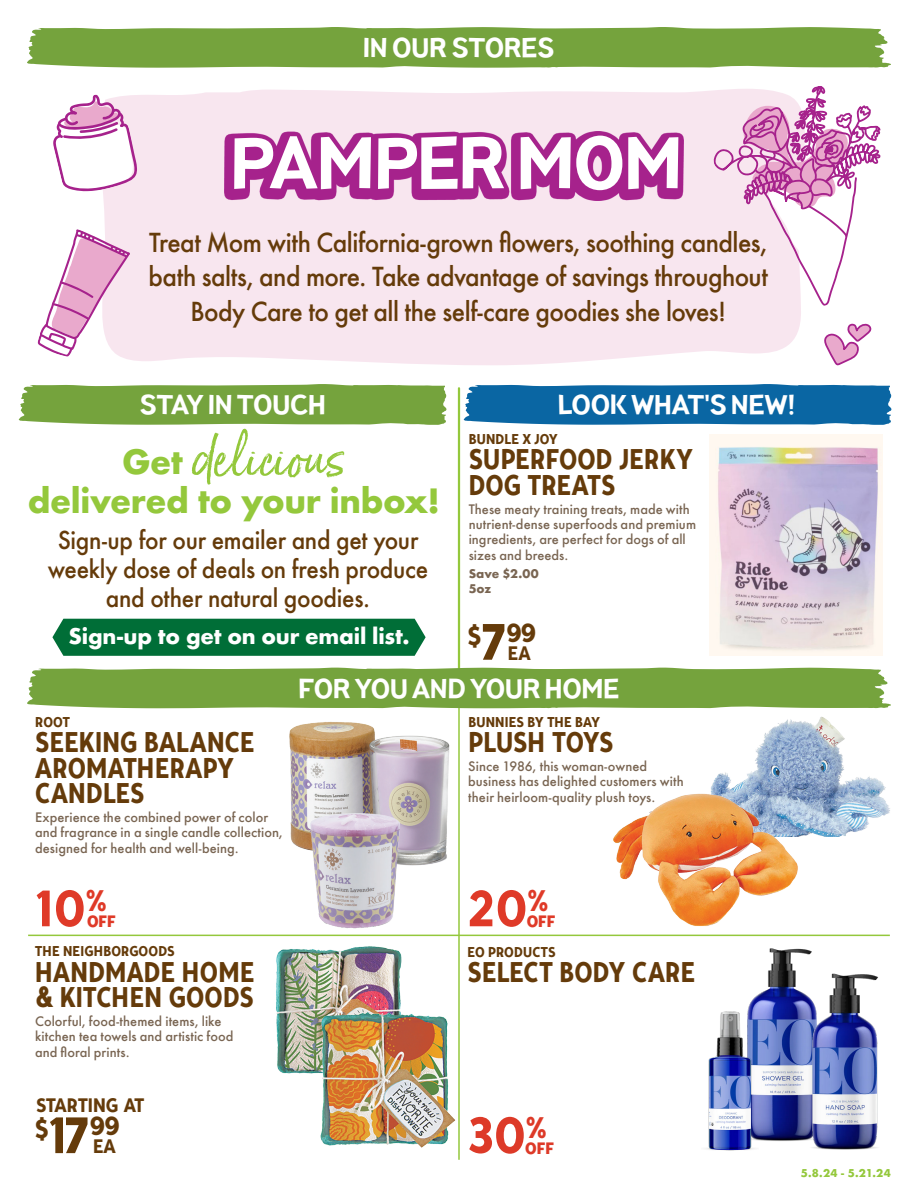
<style>
.page{position:relative;width:918px;height:1188px;background:#fff}
.page>*{position:absolute;margin:0;border:0;box-sizing:border-box;transform-origin:0 0}
.t1{font:700 71.85px "Pines";letter-spacing:-.01em;color:#fff}
.t2{font:51px "Tide Sans Cond 500 Dudette";color:#df3a28}
.t3{font:51px "Tide Sans Cond 500 Dudette";color:#dd3a28}
.reg_retail_size{font:50.85px "Born Ready";letter-spacing:-.005em;color:#94c83c}
.reg_retail_size-2{font:700 32.55px "Futura";letter-spacing:-.01em;color:#94c83c}
.product_name{font:28.5px/25.5px "Tide Sans Cond 500 Dudette";letter-spacing:.005em;color:#653b0a;scale:.94 1}
.brand{font:28.5px/25.5px "Tide Sans Cond 500 Dudette";letter-spacing:.005em;color:#653b0a;scale:.94 1}
.t4{font:700 27px "Pines";letter-spacing:-.005em;color:#fff}
.t5{font:26.25px "Tide Sans Cond 500 Dudette";color:#653b0a}
.t6{font:500 25.5px/34.5px "Futura";letter-spacing:-.025em;color:#653b0a;text-align:center;scale:.95 1}
.t7{font:500 24px/28.8px "Futura";letter-spacing:-.01em;color:#653b0a;text-align:center;scale:.94 1}
.reg_retail_size-3{font:700 21px "Futura";letter-spacing:-.01em;color:#fff}
.t8{font:19.5px "Tide Sans Cond 500 Dudette";color:#653b0a}
.t9{font:16.5px "Tide Sans Cond 600 Bunny";color:#df3a28}
.t10{font:16.5px "Tide Sans Cond 600 Bunny";color:#dd3a28}
.brand-2{font:14.25px "Tide Sans Cond 500 Dudette";letter-spacing:.01em;color:#653b0a}
.description{font:500 12.75px/15.3px "Futura";letter-spacing:.005em;color:#796552}
.description-2{font:700 11.7px/15px "Futura";color:#796552}
.t11{font:700 10.5px "Futura";color:#94c83c}
.s1{font-family:"Futura";font-weight:700;font-size:32.55px}
.s2{font-size:51px}
</style>
<div class="page">
<img style="left:709px;top:435px;width:174px;height:221px">
<hr style="left:28px;top:935px;width:862px;height:1px;background:#94c83c">
<hr style="left:458px;top:388px;width:2px;height:284px;background:#94c83c">
<hr style="left:458px;top:689px;width:2px;height:471px;background:#94c83c">
<div style="left:52px;top:619px;width:374px;height:37px;background:#006e37"></div>
<img style="left:707px;top:708px;width:183px;height:128px">
<img style="left:276px;top:946px;width:126px;height:128px">
<img style="left:289px;top:708px;width:177px;height:171px">
<img style="left:310px;top:1011px;width:146px;height:137px">
<img style="left:613px;top:784px;width:210px;height:142px">
<img style="left:310px;top:812px;width:89px;height:117px">
<img style="left:748px;top:948px;width:64px;height:193px">
<img style="left:803px;top:970px;width:75px;height:180px">
<img style="left:706px;top:1009px;width:53px;height:142px">
<div style="left:103px;top:89px;width:698px;height:276px;background:#f8e6ef"></div>
<div style="left:225px;top:131px;width:459px;height:70px;background:#a6228c"></div>
<svg style="left:53px;top:94px;width:84px;height:97px"></svg>
<svg style="left:713px;top:86px;width:168px;height:220px"></svg>
<svg style="left:38px;top:229px;width:92px;height:128px"></svg>
<svg style="left:824px;top:324px;width:47px;height:41px"></svg>
<svg style="left:27px;top:27px;width:864px;height:41px;background:#7da849"></svg>
<svg style="left:19px;top:384px;width:428px;height:41px;background:#7ea94a"></svg>
<svg style="left:27px;top:667px;width:864px;height:41px;background:#7da849"></svg>
<svg style="left:464px;top:384px;width:428px;height:41px;background:#1a70a9"></svg>
<p class="t4" style="left:363px;top:29px;width:193px">IN OUR STORES</p>
<p class="t1" style="left:231px;top:114px;width:453px">PAMPER MOM</p>
<p class="t6" style="left:149px;top:225px;width:654px">Treat Mom with California-grown flowers, soothing candles, bath salts, and more. Take advantage of savings throughout<br>Body Care to get all the self-care goodies she loves!</p>
<p class="t4" style="left:139px;top:386px;width:188px">STAY IN TOUCH</p>
<p class="reg_retail_size" style="left:122px;top:427px;width:225px"><span class="s1">Get</span> delicious</p>
<p class="reg_retail_size-2" style="left:28px;top:478px;width:414px">delivered to your inbox!</p>
<p class="t7" style="left:48px;top:526px;width:406px">Sign-up for our emailer and get your weekly dose of deals on fresh produce and other natural goodies.</p>
<p class="reg_retail_size-3" style="left:69px;top:621px;width:342px">Sign-up to get on our email list.</p>
<p class="t4" style="left:558px;top:386px;width:239px">LOOK WHAT'S NEW!</p>
<p class="brand-2" style="left:469px;top:430px;width:91px">BUNDLE X JOY</p>
<p class="brand" style="left:469px;top:448px;width:240px">SUPERFOOD JERKY<br>DOG TREATS</p>
<p class="description" style="left:469px;top:501px;width:229px">These meaty training treats, made with nutrient-dense superfoods and premium ingredients, are perfect for dogs of all sizes and breeds.</p>
<p class="description-2" style="left:469px;top:566px;width:72px">Save $2.00<br>5oz</p>
<p class="t5" style="left:468px;top:616px;width:69px">$<span class="s2">7</span>99</p>
<p class="t8" style="left:508px;top:641px;width:24px">EA</p>
<p class="t4" style="left:299px;top:670px;width:322px">FOR YOU AND YOUR HOME</p>
<p class="brand-2" style="left:35px;top:713px;width:36px">ROOT</p>
<p class="product_name" style="left:35px;top:730px;width:235px">SEEKING BALANCE<br>AROMATHERAPY<br>CANDLES</p>
<p class="description" style="left:35px;top:809px;width:249px">Experience the combined power of color and fragrance in a single candle collection, designed for health and well-being.</p>
<p class="brand-2" style="left:468px;top:713px;width:133px">BUNNIES BY THE BAY</p>
<p class="product_name" style="left:468px;top:730px;width:156px">PLUSH TOYS</p>
<p class="description" style="left:468px;top:758px;width:217px">Since 1986, this woman-owned business has delighted customers with their heirloom-quality plush toys.</p>
<p class="t2" style="left:35px;top:876px;width:73px">10<sup>%</sup></p>
<p class="t9" style="left:87px;top:910px;width:30px">OFF</p>
<p class="brand-2" style="left:35px;top:942px;width:141px">THE NEIGHBORGOODS</p>
<p class="product_name" style="left:35px;top:960px;width:235px">HANDMADE HOME &amp; KITCHEN GOODS</p>
<p class="description" style="left:35px;top:1014px;width:200px">Colorful, food-themed items, like kitchen tea towels and artistic food and floral prints.</p>
<p class="t2" style="left:468px;top:876px;width:82px">20<sup>%</sup></p>
<p class="t9" style="left:527px;top:910px;width:30px">OFF</p>
<p class="brand-2" style="left:468px;top:943px;width:90px">EO PRODUCTS</p>
<p class="product_name" style="left:468px;top:960px;width:244px">SELECT BODY CARE</p>
<p class="t8" style="left:36px;top:1093px;width:110px">STARTING AT</p>
<p class="t5" style="left:35px;top:1109px;width:86px">$<span class="s2">17</span>99</p>
<p class="t8" style="left:93px;top:1134px;width:24px">EA</p>
<p class="t3" style="left:468px;top:1103px;width:81px">30<sup>%</sup></p>
<p class="t10" style="left:525px;top:1137px;width:30px">OFF</p>
<p class="t11" style="left:801px;top:1166px;width:92px">5.8.24 - 5.21.24</p>
</div>
